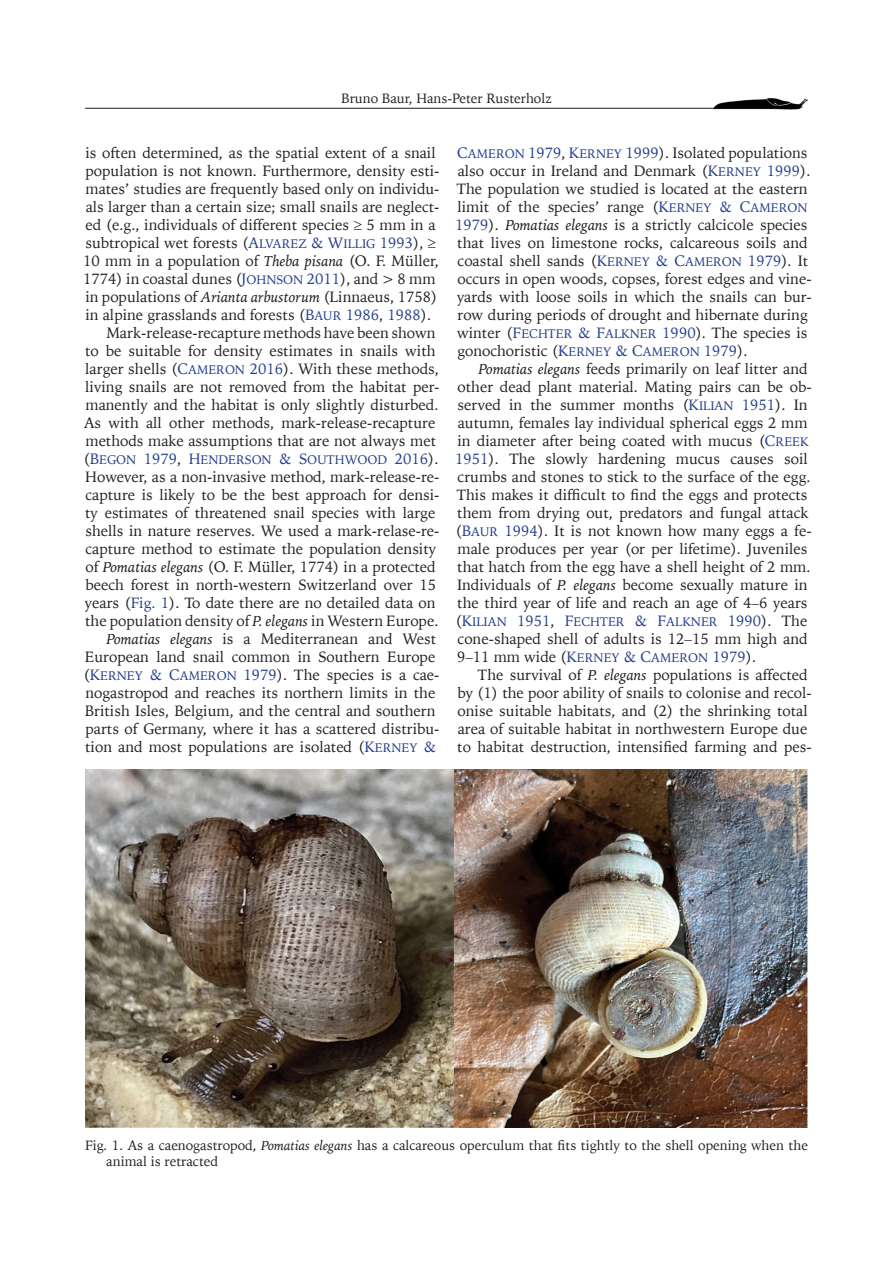
<style>
.page{position:relative;width:893px;height:1263px;background:#fff}
.page>*{position:absolute;margin:0;border:0;box-sizing:border-box;transform-origin:0 0}
.t1{font:15px/18px "Iowan Old St EU";color:#231f20}
.Tytuł_ryciny_tabeli{font:13.5px/16.2px "Iowan Old St EU";color:#231f20}
.t2{font:12.45px "Iowan Old St EU Normal SC830";color:#253f8e}
.s1{font-family:"Iowan Old St EU Normal SC830";color:#253f8e}
.s2{font-family:"Iowan Old St EU Normal SC830";font-size:12.45px;color:#253f8e}
.s3{color:#253f8e}
.s4{font-style:italic}
.s5{font-family:"Iowan Old St EU";font-size:15px;color:#231f20}
.s6{font-size:15px}
.s7{font-family:"Iowan Old St EU";font-size:15px}
</style>
<div class="page">
<hr style="left:85px;top:108px;width:706px;height:1px;background:#231f20">
<img style="left:714px;top:98px;width:93px;height:12px">
<img style="left:85px;top:769px;width:723px;height:358px">
<p class="Tytuł_ryciny_tabeli" style="left:341px;top:90px;width:212px">Bruno Baur, Hans-Peter Rusterholz</p>
<p class="t1" style="left:83px;top:144px;width:358px">is often determined, as the spatial extent of a snail population is not known. Furthermore, density esti&shy;mates’ studies are frequently based only on individu&shy;als larger than a certain size; small snails are neglect&shy;ed (e.g., individuals of different species ≥ 5 mm in a subtropical wet forests (<span class="s1">A</span><span class="s2">LVAREZ</span> <span class="s1">&amp; W</span><span class="s2">ILLIG</span> <span class="s3">1993</span>), ≥ 10 mm in a population of <span class="s4">Theba pisana</span> (O. F. Müller, 1774) in coastal dunes (<span class="s1">J</span><span class="s2">OHNSON</span> <span class="s3">2011</span>), and &gt; 8 mm in populations of <span class="s4">Arianta arbustorum</span> (Linnaeus, 1758) in alpine grasslands and forests (<span class="s1">B</span><span class="s2">AUR</span> <span class="s3">1986</span>, <span class="s3">1988</span>).</p>
<p class="t1" style="left:84px;top:324px;width:357px;text-indent:22px">Mark-release-recapture methods have been shown to be suitable for density estimates in snails with larger shells (<span class="s1">C</span><span class="s2">AMERON</span> <span class="s3">2016</span>). With these methods, living snails are not removed from the habitat per&shy;manently and the habitat is only slightly disturbed.<br>As with all other methods, mark-release-recapture methods make assumptions that are not always met</p>
<p class="t2" style="left:84px;top:452px;width:356px"><span class="s5">(</span><span class="s6">B</span>EGON <span class="s7">1979</span><span class="s5">,</span> <span class="s6">H</span>ENDERSON <span class="s6">&amp; S</span>OUTHWOOD <span class="s7">2016</span><span class="s5">).</span></p>
<p class="t1" style="left:85px;top:468px;width:356px">However, as a non-invasive method, mark-release-re&shy;capture is likely to be the best approach for densi&shy;ty estimates of threatened snail species with large shells in nature reserves. We used a mark-relase-re&shy;capture method to estimate the population density of <span class="s4">Pomatias elegans</span> (O. F. Müller, 1774) in a protected beech forest in north-western Switzerland over 15 years (<span class="s3">Fig. 1</span>). To date there are no detailed data on the population density of <span class="s4">P. elegans</span> in Western Europe.</p>
<p class="t1" style="left:84px;top:630px;width:357px;text-indent:23px"><span class="s4">Pomatias elegans</span> is a Mediterranean and West European land snail common in Southern Europe (<span class="s1">K</span><span class="s2">ERNEY</span> <span class="s1">&amp; C</span><span class="s2">AMERON</span> <span class="s3">1979</span>). The species is a cae&shy;nogastropod and reaches its northern limits in the British Isles, Belgium, and the central and southern parts of Germany, where it has a scattered distribu&shy;tion and most populations are isolated (<span class="s1">K</span><span class="s2">ERNEY</span> <span class="s1">&amp;</span></p>
<p class="t1" style="left:455px;top:144px;width:358px"><span class="s1">C</span><span class="s2">AMERON</span> <span class="s3">1979</span>, <span class="s1">K</span><span class="s2">ERNEY</span> <span class="s3">1999</span>). Isolated populations also occur in Ireland and Denmark (<span class="s1">K</span><span class="s2">ERNEY</span> <span class="s3">1999</span>).<br>The population we studied is located at the eastern limit of the species’ range (<span class="s1">K</span><span class="s2">ERNEY</span> <span class="s1">&amp; C</span><span class="s2">AMERON </span><span class="s3">1979</span>). <span class="s4">Pomatias elegans</span> is a strictly calcicole species that lives on limestone rocks, calcareous soils and coastal shell sands (<span class="s1">K</span><span class="s2">ERNEY</span> <span class="s1">&amp; C</span><span class="s2">AMERON</span> <span class="s3">1979</span>). It occurs in open woods, copses, forest edges and vine&shy;yards with loose soils in which the snails can bur&shy;row during periods of drought and hibernate during winter (<span class="s1">F</span><span class="s2">ECHTER</span> <span class="s1">&amp; F</span><span class="s2">ALKNER</span> <span class="s3">1990</span>). The species is gonochoristic (<span class="s1">K</span><span class="s2">ERNEY</span> <span class="s1">&amp; C</span><span class="s2">AMERON</span> <span class="s3">1979</span>).</p>
<p class="t1" style="left:455px;top:360px;width:358px;text-indent:23px"><span class="s4">Pomatias elegans</span> feeds primarily on leaf litter and other dead plant material. Mating pairs can be ob&shy;served in the summer months (<span class="s1">K</span><span class="s2">ILIAN</span> <span class="s3">1951</span>). In autumn, females lay individual spherical eggs 2 mm in diameter after being coated with mucus (<span class="s1">C</span><span class="s2">REEK </span><span class="s3">1951</span>). The slowly hardening mucus causes soil crumbs and stones to stick to the surface of the egg.<br>This makes it difficult to find the eggs and protects them from drying out, predators and fungal attack (<span class="s1">B</span><span class="s2">AUR</span> <span class="s3">1994</span>). It is not known how many eggs a fe&shy;male produces per year (or per lifetime). Juveniles that hatch from the egg have a shell height of 2 mm.<br>Individuals of <span class="s4">P. elegans</span> become sexually mature in the third year of life and reach an age of 4–6 years</p>
<p class="t2" style="left:456px;top:614px;width:353px"><span class="s5">(</span><span class="s6">K</span>ILIAN <span class="s7">1951</span><span class="s5">,</span> <span class="s6">F</span>ECHTER <span class="s6">&amp; F</span>ALKNER <span class="s7">1990</span><span class="s5">). The</span></p>
<p class="t1" style="left:457px;top:630px;width:352px">cone-shaped shell of adults is 12–15 mm high and<br>9–11 mm wide (<span class="s1">K</span><span class="s2">ERNEY</span> <span class="s1">&amp; C</span><span class="s2">AMERON</span> <span class="s3">1979</span>).</p>
<p class="t1" style="left:457px;top:666px;width:356px;text-indent:21px">The survival of <span class="s4">P. elegans</span> populations is affected by (1) the poor ability of snails to colonise and recol&shy;onise suitable habitats, and (2) the shrinking total area of suitable habitat in northwestern Europe due to habitat destruction, intensified farming and pes-</p>
<p class="Tytuł_ryciny_tabeli" style="left:106px;top:1138px;width:703px;text-indent:-21px">Fig. 1. As a caenogastropod, <span class="s4">Pomatias elegans</span> has a calcareous operculum that fits tightly to the shell opening when the animal is retracted</p>
</div>
